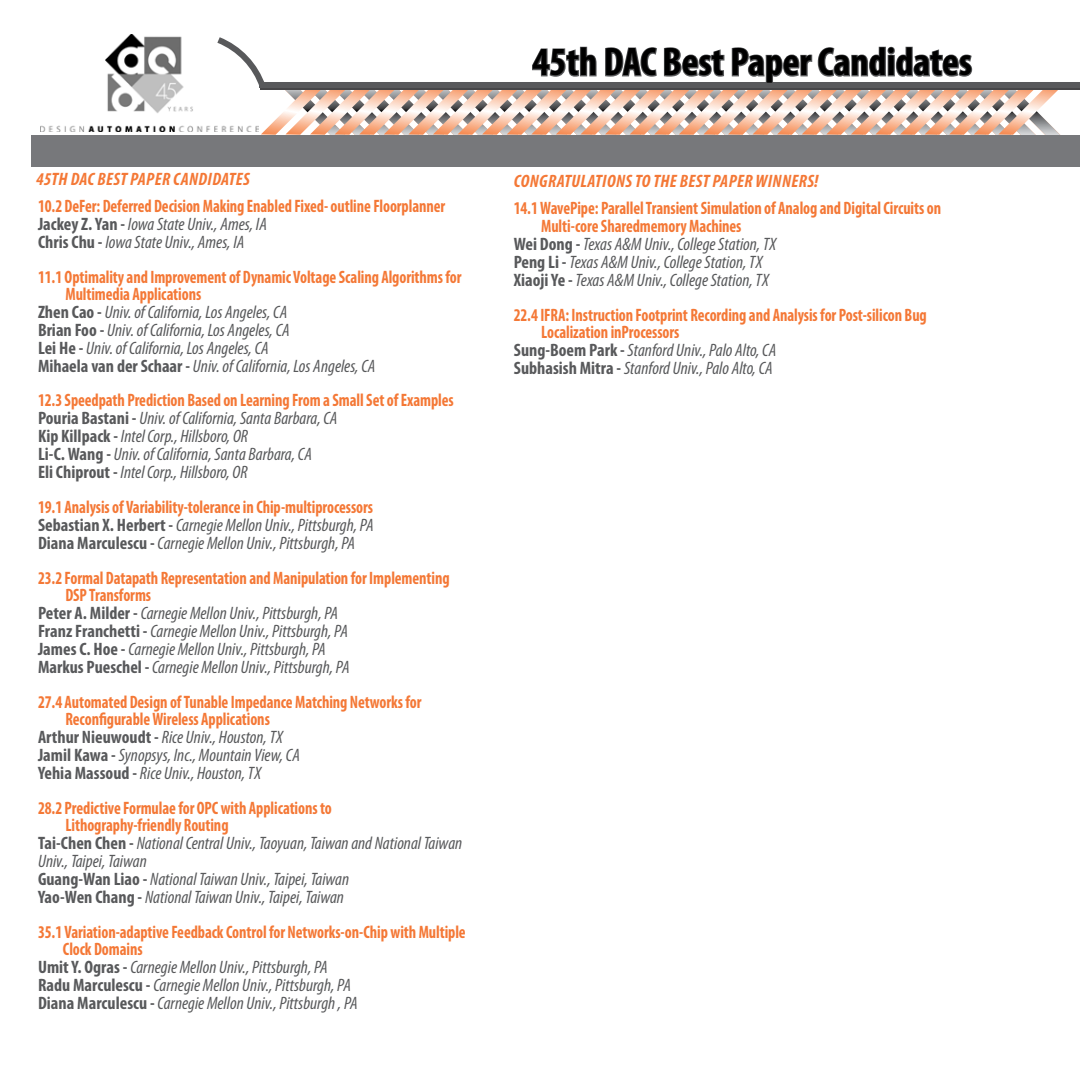
<style>
.page{position:relative;width:1080px;height:1080px;background:#fff}
.page>*{position:absolute;margin:0;border:0;box-sizing:border-box;transform-origin:0 0}
.t1{font:700 condensed 40px "Myriad Pro";color:#000}
.t2{font:italic condensed 18px/18px "Myriad Pro";color:#58595b}
.t3{font:700 condensed 18px/18px "Myriad Pro";letter-spacing:-.005em;color:#f47836;scale:.9 1}
.t4{font:italic 700 condensed 18px "Myriad Pro";letter-spacing:.02em;color:#f47836}
.s1{font-weight:700;font-style:normal}
.s2{color:#58595b}
.s3{font-weight:400;font-style:italic;color:#58595b}
.s4{font-weight:700;font-style:normal;color:#f47836}
</style>
<div class="page">
<div style="left:248px;top:82px;width:832px;height:6px;background:#58595b"></div>
<img style="left:40px;top:34px;width:170px;height:98px">
<hr style="left:260px;top:88px;width:820px;height:2px;background:#464648">
<div style="left:31px;top:135px;width:1049px;height:32px;background:#77787b"></div>
<svg style="left:214px;top:37px;width:847px;height:98px"></svg>
<h1 class="t1" style="left:533px;top:37px;width:441px">45th DAC Best Paper Candidates</h1>
<p class="t4" style="left:36px;top:168px;width:216px">45TH DAC BEST PAPER CANDIDATES</p>
<p class="t4" style="left:514px;top:169px;width:306px">CONGRATULATIONS TO THE BEST PAPER WINNERS!</p>
<p class="t3" style="left:514px;top:199px;width:476px">14.1 WavePipe: Parallel Transient Simulation of Analog and Digital Circuits on</p>
<p class="t3" style="left:541px;top:217px;width:224px">Multi-core Sharedmemory Machines</p>
<p class="t2" style="left:514px;top:235px;width:264px"><span class="s1">Wei Dong -</span> Texas A&amp;M Univ., College Station, TX</p>
<p class="t2" style="left:514px;top:253px;width:250px"><span class="s1">Peng Li -</span> Texas A&amp;M Univ., College Station, TX</p>
<p class="t2" style="left:514px;top:271px;width:257px"><span class="s1">Xiaoji Ye -</span> Texas A&amp;M Univ., College Station, TX</p>
<p class="t3" style="left:514px;top:306px;width:461px">22.4 IFRA: Instruction Footprint Recording and Analysis for Post-silicon Bug</p>
<p class="t3" style="left:541px;top:323px;width:155px">Localization inProcessors</p>
<p class="t2" style="left:514px;top:341px;width:264px"><span class="s1">Sung-Boem Park -</span> Stanford Univ., Palo Alto, CA</p>
<p class="t2" style="left:514px;top:359px;width:261px"><span class="s1">Subhasish Mitra -</span> Stanford Univ., Palo Alto, CA</p>
<p class="t3" style="left:38px;top:197px;width:454px">10.2 DeFer: Deferred Decision Making Enabled Fixed- outline Floorplanner<br><span class="s2">Jackey Z. Yan -</span> <span class="s3">Iowa State Univ., Ames, IA<br></span><span class="s2">Chris Chu -</span> <span class="s3">Iowa State Univ., Ames, IA</span></p>
<p class="t3" style="left:38px;top:268px;width:472px">11.1 Optimality and Improvement of Dynamic Voltage Scaling Algorithms for</p>
<p class="t3" style="left:65px;top:285px;width:152px">Multimedia Applications</p>
<p class="t2" style="left:38px;top:303px;width:251px"><span class="s1">Zhen Cao -</span> Univ. of California, Los Angeles, CA</p>
<p class="t2" style="left:38px;top:321px;width:253px"><span class="s1">Brian Foo -</span> Univ. of California, Los Angeles, CA</p>
<p class="t2" style="left:38px;top:339px;width:232px"><span class="s1">Lei He -</span> Univ. of California, Los Angeles, CA</p>
<p class="t2" style="left:38px;top:357px;width:339px"><span class="s1">Mihaela van der Schaar -</span> Univ. of California, Los Angeles, CA</p>
<p class="t2" style="left:38px;top:391px;width:417px"><span class="s4">12.3 Speedpath Prediction Based on Learning From a Small Set of Examples </span><span class="s1">Pouria Bastani -</span> Univ. of California, Santa Barbara, CA<br><span class="s1">Kip Killpack -</span> Intel Corp., Hillsboro, OR<br><span class="s1">Li-C. Wang -</span> Univ. of California, Santa Barbara, CA<br><span class="s1">Eli Chiprout -</span> Intel Corp., Hillsboro, OR</p>
<p class="t2" style="left:38px;top:498px;width:337px;text-align:justify"><span class="s4">19.1 Analysis of Variability-tolerance in Chip-multiprocessors </span><span class="s1">Sebastian X. Herbert -</span> Carnegie Mellon Univ., Pittsburgh, PA <span class="s1">Diana Marculescu -</span> Carnegie Mellon Univ., Pittsburgh, PA</p>
<p class="t3" style="left:38px;top:569px;width:459px">23.2 Formal Datapath Representation and Manipulation for Implementing</p>
<p class="t3" style="left:65px;top:586px;width:97px">DSP Transforms</p>
<p class="t2" style="left:38px;top:604px;width:302px"><span class="s1">Peter A. Milder -</span> Carnegie Mellon Univ., Pittsburgh, PA</p>
<p class="t2" style="left:38px;top:622px;width:312px"><span class="s1">Franz Franchetti -</span> Carnegie Mellon Univ., Pittsburgh, PA</p>
<p class="t2" style="left:38px;top:640px;width:289px"><span class="s1">James C. Hoe -</span> Carnegie Mellon Univ., Pittsburgh, PA</p>
<p class="t2" style="left:38px;top:658px;width:313px"><span class="s1">Markus Pueschel -</span> Carnegie Mellon Univ., Pittsburgh, PA</p>
<p class="t3" style="left:38px;top:693px;width:428px">27.4 Automated Design of Tunable Impedance Matching Networks for</p>
<p class="t3" style="left:65px;top:710px;width:229px">Reconfigurable Wireless Applications</p>
<p class="t2" style="left:38px;top:728px;width:247px"><span class="s1">Arthur Nieuwoudt -</span> Rice Univ., Houston, TX</p>
<p class="t2" style="left:38px;top:746px;width:264px"><span class="s1">Jamil Kawa -</span> Synopsys, Inc., Mountain View, CA</p>
<p class="t2" style="left:38px;top:764px;width:225px"><span class="s1">Yehia Massoud -</span> Rice Univ., Houston, TX</p>
<p class="t3" style="left:38px;top:799px;width:328px">28.2 Predictive Formulae for OPC with Applications to</p>
<p class="t3" style="left:65px;top:816px;width:183px">Lithography-friendly Routing</p>
<p class="t2" style="left:38px;top:834px;width:426px"><span class="s1">Tai-Chen Chen -</span> National Central Univ., Taoyuan, Taiwan and National Taiwan</p>
<p class="t2" style="left:38px;top:852px;width:110px">Univ., Taipei, Taiwan</p>
<p class="t2" style="left:38px;top:870px;width:313px"><span class="s1">Guang-Wan Liao -</span> National Taiwan Univ., Taipei, Taiwan</p>
<p class="t2" style="left:38px;top:888px;width:308px"><span class="s1">Yao-Wen Chang -</span> National Taiwan Univ., Taipei, Taiwan</p>
<p class="t3" style="left:38px;top:923px;width:477px">35.1 Variation-adaptive Feedback Control for Networks-on-Chip with Multiple</p>
<p class="t3" style="left:63px;top:940px;width:90px">Clock Domains</p>
<p class="t2" style="left:38px;top:958px;width:291px"><span class="s1">Umit Y. Ogras -</span> Carnegie Mellon Univ., Pittsburgh, PA</p>
<p class="t2" style="left:38px;top:976px;width:315px"><span class="s1">Radu Marculescu -</span> Carnegie Mellon Univ., Pittsburgh, PA</p>
<p class="t2" style="left:38px;top:994px;width:321px"><span class="s1">Diana Marculescu -</span> Carnegie Mellon Univ., Pittsburgh , PA</p>
</div>
